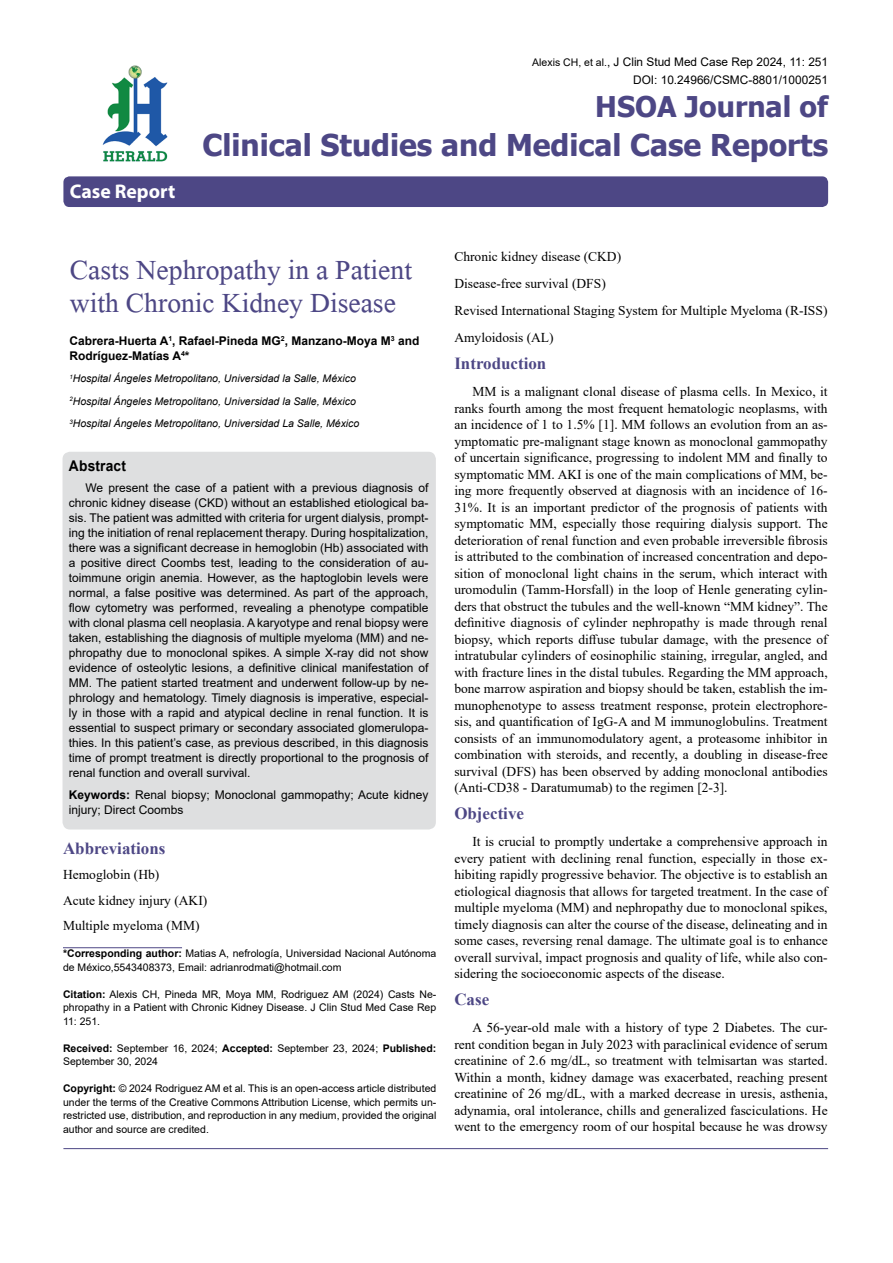
<style>
.page{position:relative;width:893px;height:1263px;background:#fff}
.page>*{position:absolute;margin:0;border:0;box-sizing:border-box;transform-origin:0 0}
.t1{font:41.25px/33px "Microsoft Himalaya";color:#4d4785}
.t2{font:700 30px "Tahoma";color:#4d4785}
.t3{font:700 28.5px "Tahoma";color:#4d4785}
.t4{font:700 19.8px "Myriad Hebrew";color:#fff}
.t5{font:700 16.95px "Times New Roman";color:#4d4785}
.t6{font:700 14.85px "Arial";letter-spacing:.015em;color:#000;scale:.93 1}
.t7{font:13.5px/16.5px "Times New Roman";color:#000;text-align:justify}
.t8{font:12px/15px "Arial";color:#000;text-align:justify}
.t9{font:700 12px/15px "Arial";color:#000}
.t10{font:11.85px/18px "Arial";color:#000;text-align:right}
.t11{font:10.5px/13.5px "Arial";color:#000}
.t12{font:italic 10.5px/22.5px "Arial";color:#000}
.s1{font-size:10.5px}
.s2{font-weight:700}
</style>
<div class="page">
<div style="left:63px;top:176px;width:765px;height:31px;background:#4d4785;border-radius:6px"></div>
<hr style="left:63px;top:947px;width:119px;height:1px;background:#4d4785">
<img style="left:102px;top:65px;width:66px;height:97px">
<hr style="left:63px;top:1148px;width:765px;height:1px;background:#4d4785">
<div style="left:63px;top:452px;width:373px;height:377px;background:#dedfe0;border-radius:8px"></div>
<h3 class="t4" style="left:70px;top:180px;width:107px">Case Report</h3>
<p class="t10" style="left:532px;top:53px;width:297px"><span class="s1">Alexis CH, et al.</span>, J Clin Stud Med Case Rep 2024, 11: 251<br>DOI: 10.24966/CSMC-8801/1000251</p>
<h3 class="t3" style="left:595px;top:87px;width:234px">HSOA Journal of</h3>
<h2 class="t2" style="left:202px;top:124px;width:627px">Clinical Studies and Medical Case Reports</h2>
<h1 class="t1" style="left:70px;top:248px;width:344px">Casts Nephropathy in a Patient with Chronic Kidney Disease</h1>
<p class="t9" style="left:69px;top:333px;width:351px">Cabrera-Huerta A<sup>1</sup>, Rafael-Pineda MG<sup>2</sup>, Manzano-Moya M<sup>3</sup> and<br>Rodríguez-Matías A<sup>4</sup>*</p>
<p class="t12" style="left:69px;top:367px;width:291px"><sup>1</sup>Hospital Ángeles Metropolitano, Universidad la Salle, México<br><sup>2</sup>Hospital Ángeles Metropolitano, Universidad la Salle, México<br><sup>3</sup>Hospital Ángeles Metropolitano, Universidad La Salle, México</p>
<p class="t6" style="left:69px;top:455px;width:63px">Abstract</p>
<p class="t8" style="left:69px;top:480px;width:361px;text-indent:16px">We present the case of a patient with a previous diagnosis of chronic kidney disease (CKD) without an established etiological ba&shy;sis. The patient was admitted with criteria for urgent dialysis, prompt&shy;ing the initiation of renal replacement therapy. During hospitalization, there was a significant decrease in hemoglobin (Hb) associated with a positive direct Coombs test, leading to the consideration of au&shy;toimmune origin anemia. However, as the haptoglobin levels were normal, a false positive was determined. As part of the approach, flow cytometry was performed, revealing a phenotype compatible with clonal plasma cell neoplasia. A karyotype and renal biopsy were taken, establishing the diagnosis of multiple myeloma (MM) and ne&shy;phropathy due to monoclonal spikes. A simple X-ray did not show evidence of osteolytic lesions, a definitive clinical manifestation of MM. The patient started treatment and underwent follow-up by ne&shy;phrology and hematology. Timely diagnosis is imperative, especial&shy;ly in those with a rapid and atypical decline in renal function. It is essential to suspect primary or secondary associated glomerulopa&shy;thies. In this patient’s case, as previous described, in this diagnosis time of prompt treatment is directly proportional to the prognosis of renal function and overall survival.</p>
<p class="t8" style="left:69px;top:788px;width:361px"><span class="s2">Keywords:</span> Renal biopsy; Monoclonal gammopathy; Acute kidney injury; Direct Coombs</p>
<p class="t5" style="left:63px;top:836px;width:104px">Abbreviations</p>
<p class="t7" style="left:63px;top:862px;width:146px;line-height:25.5px;text-align:left">Hemoglobin (Hb)<br>Acute kidney injury (AKI)<br>Multiple myeloma (MM)</p>
<p class="t11" style="left:63px;top:947px;width:375px"><span class="s2">*Corresponding author:</span> Matias A, nefrología, Universidad Nacional Autónoma de México,5543408373, Email: adrianrodmati@hotmail.com</p>
<p class="t11" style="left:63px;top:987px;width:375px;text-align:justify"><span class="s2">Citation:</span> Alexis CH, Pineda MR, Moya MM, Rodriguez AM (2024) Casts Ne&shy;phropathy in a Patient with Chronic Kidney Disease. J Clin Stud Med Case Rep 11: 251.</p>
<p class="t11" style="left:63px;top:1041px;width:375px"><span class="s2">Received:</span> September 16, 2024; <span class="s2">Accepted:</span> September 23, 2024; <span class="s2">Published:<br></span>September 30, 2024</p>
<p class="t11" style="left:63px;top:1082px;width:375px;text-align:justify"><span class="s2">Copyright:</span> © 2024 Rodriguez AM et al. This is an open-access article distributed under the terms of the Creative Commons Attribution License, which permits un&shy;restricted use, distribution, and reproduction in any medium, provided the original author and source are credited.</p>
<p class="t7" style="left:454px;top:243px;width:375px;line-height:27px;text-align:left">Chronic kidney disease (CKD)<br>Disease-free survival (DFS)<br>Revised International Staging System for Multiple Myeloma (R-ISS)<br>Amyloidosis (AL)</p>
<p class="t5" style="left:454px;top:351px;width:93px">Introduction</p>
<p class="t7" style="left:454px;top:383px;width:375px;text-indent:18px">MM is a malignant clonal disease of plasma cells. In Mexico, it ranks fourth among the most frequent hematologic neoplasms, with an incidence of 1 to 1.5% [1]. MM follows an evolution from an as&shy;ymptomatic pre-malignant stage known as monoclonal gammopathy of uncertain significance, progressing to indolent MM and finally to symptomatic MM. AKI is one of the main complications of MM, be&shy;ing more frequently observed at diagnosis with an incidence of 16- 31%. It is an important predictor of the prognosis of patients with symptomatic MM, especially those requiring dialysis support. The deterioration of renal function and even probable irreversible fibrosis is attributed to the combination of increased concentration and depo&shy;sition of monoclonal light chains in the serum, which interact with uromodulin (Tamm-Horsfall) in the loop of Henle generating cylin&shy;ders that obstruct the tubules and the well-known “MM kidney”. The definitive diagnosis of cylinder nephropathy is made through renal biopsy, which reports diffuse tubular damage, with the presence of intratubular cylinders of eosinophilic staining, irregular, angled, and with fracture lines in the distal tubules. Regarding the MM approach, bone marrow aspiration and biopsy should be taken, establish the im&shy;munophenotype to assess treatment response, protein electrophore&shy;sis, and quantification of IgG-A and M immunoglobulins. Treatment consists of an immunomodulatory agent, a proteasome inhibitor in combination with steroids, and recently, a doubling in disease-free survival (DFS) has been observed by adding monoclonal antibodies (Anti-CD38 - Daratumumab) to the regimen [2-3].</p>
<p class="t5" style="left:454px;top:801px;width:71px">Objective</p>
<p class="t7" style="left:454px;top:833px;width:375px;text-indent:18px">It is crucial to promptly undertake a comprehensive approach in every patient with declining renal function, especially in those ex&shy;hibiting rapidly progressive behavior. The objective is to establish an etiological diagnosis that allows for targeted treatment. In the case of multiple myeloma (MM) and nephropathy due to monoclonal spikes, timely diagnosis can alter the course of the disease, delineating and in some cases, reversing renal damage. The ultimate goal is to enhance overall survival, impact prognosis and quality of life, while also con&shy;sidering the socioeconomic aspects of the disease.</p>
<p class="t5" style="left:454px;top:987px;width:36px">Case</p>
<p class="t7" style="left:454px;top:1019px;width:375px;text-indent:18px">A 56-year-old male with a history of type 2 Diabetes. The cur&shy;rent condition began in July 2023 with paraclinical evidence of serum creatinine of 2.6 mg/dL, so treatment with telmisartan was started.<br>Within a month, kidney damage was exacerbated, reaching present creatinine of 26 mg/dL, with a marked decrease in uresis, asthenia, adynamia, oral intolerance, chills and generalized fasciculations. He went to the emergency room of our hospital because he was drowsy</p>
</div>
